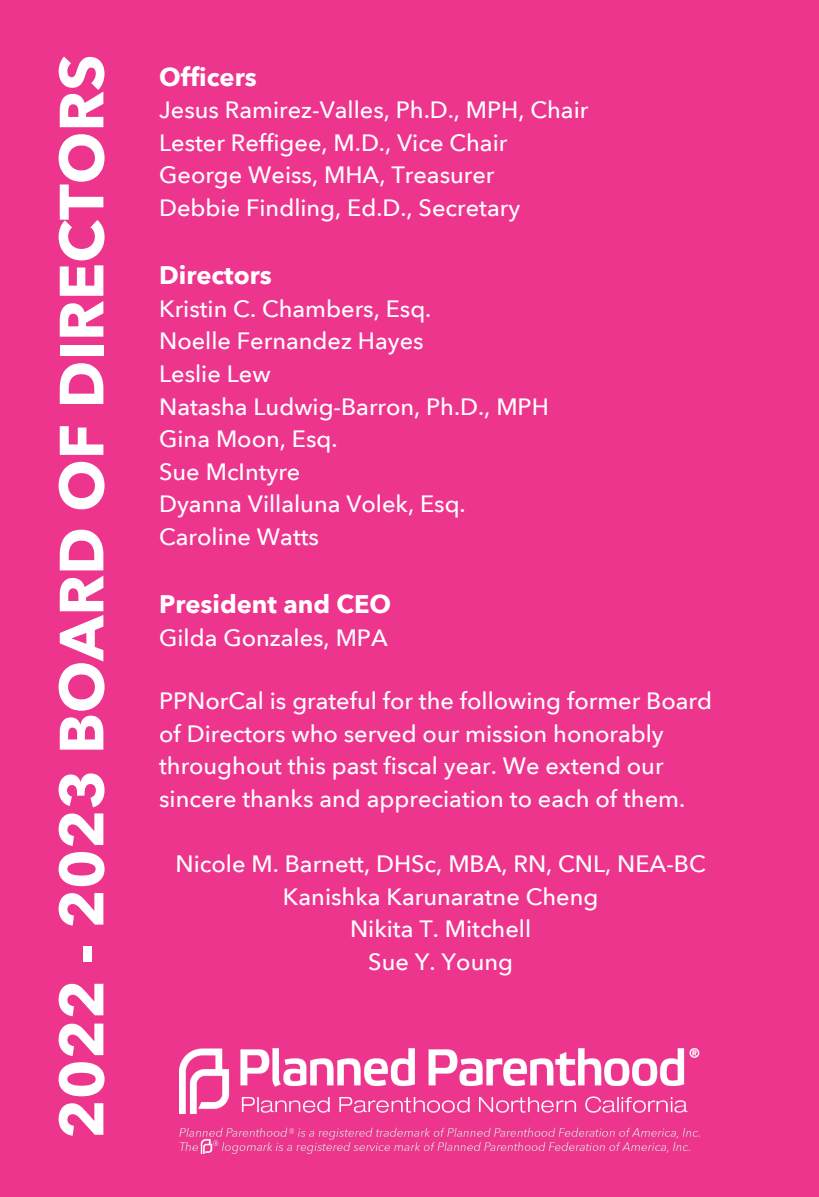
<style>
.page{position:relative;width:819px;height:1197px;background:#ed358e}
.page>*{position:absolute;margin:0;border:0;box-sizing:border-box;transform-origin:0 0}
.t1{font:700 61.6px "Avenir Next LT Pro";color:#fff}
.t2{font:700 25.38px "Avenir Next LT Pro";color:#fff}
.t3{font:500 23.62px/32.6px "Avenir Next LT Pro";color:#fff}
</style>
<div class="page">
<img style="left:179px;top:1047px;width:521px;height:107px">
<p class="t1" style="left:44px;top:1139px;width:1086px;rotate:-90deg">2022 - 2023 BOARD OF DIRECTORS</p>
<p class="t2" style="left:159px;top:61px;width:99px">Officers</p>
<p class="t3" style="left:159px;top:94px;width:431px">Jesus Ramirez-Valles, Ph.D., MPH, Chair Lester Reffigee, M.D., Vice Chair George Weiss, MHA, Treasurer<br>Debbie Findling, Ed.D., Secretary</p>
<p class="t2" style="left:159px;top:260px;width:114px">Directors</p>
<p class="t3" style="left:159px;top:292px;width:391px">Kristin C. Chambers, Esq.<br>Noelle Fernandez Hayes<br>Leslie Lew<br>Natasha Ludwig-Barron, Ph.D., MPH<br>Gina Moon, Esq.<br>Sue McIntyre<br>Dyanna Villaluna Volek, Esq.<br>Caroline Watts</p>
<p class="t2" style="left:159px;top:589px;width:234px">President and CEO</p>
<p class="t3" style="left:159px;top:621px;width:230px">Gilda Gonzales, MPA</p>
<p class="t3" style="left:159px;top:684px;width:554px">PPNorCal is grateful for the following former Board of Directors who served our mission honorably throughout this past fiscal year. We extend our sincere thanks and appreciation to each of them.</p>
<p class="t3" style="left:176px;top:847px;width:532px;text-align:center">Nicole M. Barnett, DHSc, MBA, RN, CNL, NEA-BC<br>Kanishka Karunaratne Cheng<br>Nikita T. Mitchell<br>Sue Y. Young</p>
</div>
